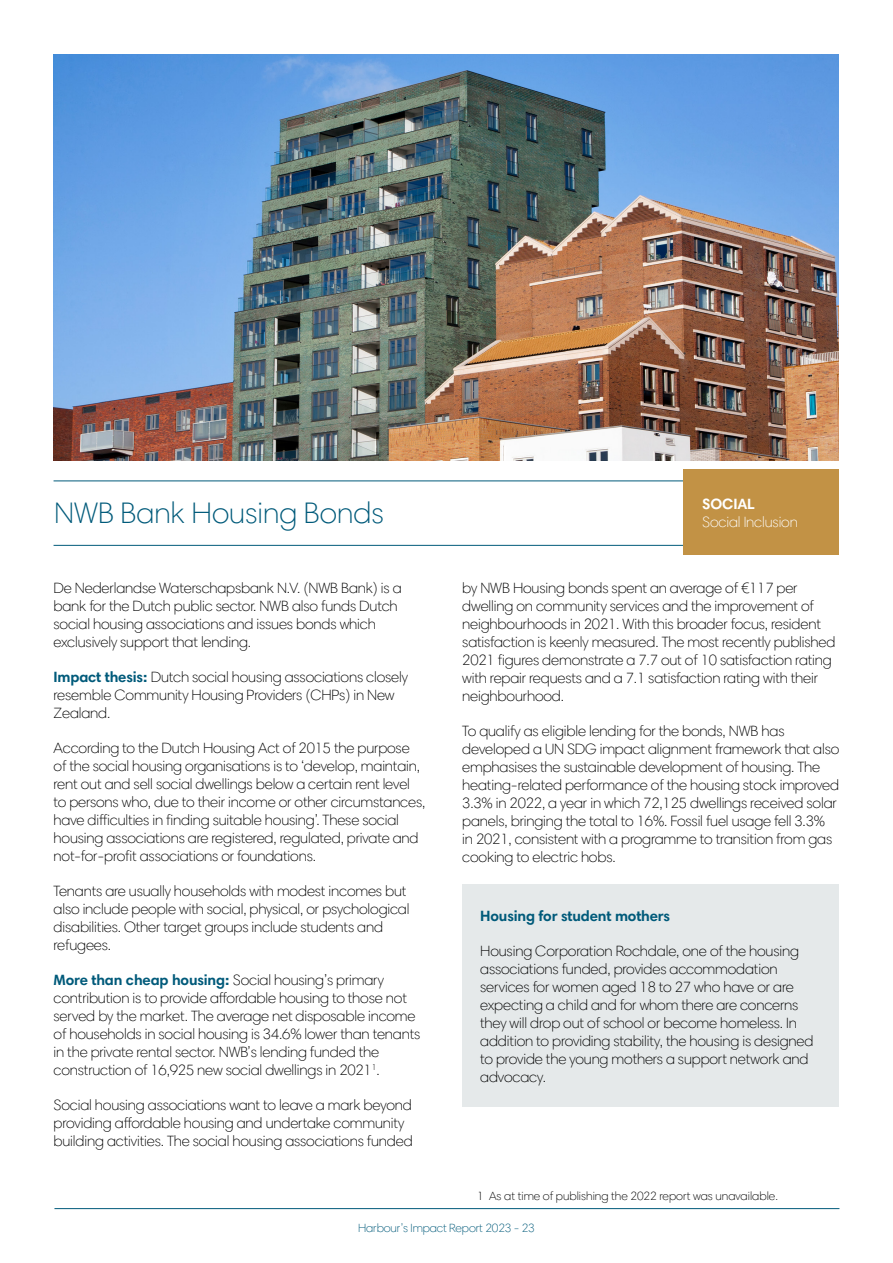
<style>
.page{position:relative;width:893px;height:1263px;background:#fff}
.page>*{position:absolute;margin:0;border:0;box-sizing:border-box;transform-origin:0 0}
.t1{font:300 30px "Harmonia Sans Std";color:#005a7a}
.t2{font:300 15px/18px "Harmonia Sans Std";letter-spacing:-.01em;color:#000}
.t3{font:700 15px "Harmonia Sans Std";letter-spacing:-.01em;color:#005a7a}
.t4{font:300 15px "Harmonia Sans Std";letter-spacing:-.01em;color:#fff}
.t5{font:700 15px "Harmonia Sans Std";letter-spacing:-.01em;color:#fff}
.t6{font:300 12px "Harmonia Sans Std";color:#000}
.t7{font:300 12px "Harmonia Sans Std";letter-spacing:-.01em;color:#005a7a}
.s1{font-weight:700;color:#005a7a}
</style>
<div class="page">
<hr style="left:54px;top:1208px;width:785px;height:1px;background:#005a7a">
<div style="left:462px;top:884px;width:376px;height:223px;background:#e5e9ea"></div>
<img style="left:54px;top:54px;width:784px;height:406px">
<hr style="left:54px;top:480px;width:755px;height:1px;background:#005a7a">
<hr style="left:54px;top:545px;width:755px;height:1px;background:#005a7a">
<div style="left:683px;top:469px;width:155px;height:86px;background:#c29245"></div>
<h1 class="t1" style="left:54px;top:495px;width:331px">NWB Bank Housing Bonds</h1>
<p class="t2" style="left:54px;top:579px;width:350px">De Nederlandse Waterschapsbank N.V. (NWB Bank) is a bank for the Dutch public sector. NWB also funds Dutch social housing associations and issues bonds which exclusively support that lending.</p>
<p class="t2" style="left:54px;top:668px;width:356px"><span class="s1">Impact thesis:</span> Dutch social housing associations closely resemble Community Housing Providers (CHPs) in New<br>Zealand.</p>
<p class="t2" style="left:54px;top:739px;width:373px">According to the Dutch Housing Act of 2015 the purpose of the social housing organisations is to ‘develop, maintain, rent out and sell social dwellings below a certain rent level to persons who, due to their income or other circumstances, have difficulties in finding suitable housing’. These social housing associations are registered, regulated, private and not-for-profit associations or foundations.</p>
<p class="t2" style="left:54px;top:882px;width:357px">Tenants are usually households with modest incomes but also include people with social, physical, or psychological disabilities. Other target groups include students and refugees.</p>
<p class="t2" style="left:54px;top:971px;width:368px"><span class="s1">More than cheap housing:</span> Social housing’s primary contribution is to provide affordable housing to those not served by the market. The average net disposable income of households in social housing is 34.6% lower than tenants in the private rental sector. NWB’s lending funded the construction of 16,925 new social dwellings in 2021<sup>1</sup>.</p>
<p class="t2" style="left:54px;top:1096px;width:361px">Social housing associations want to leave a mark beyond providing affordable housing and undertake community building activities. The social housing associations funded</p>
<p class="t5" style="left:702px;top:495px;width:54px">SOCIAL</p>
<p class="t4" style="left:702px;top:513px;width:97px">Social Inclusion</p>
<p class="t2" style="left:462px;top:579px;width:375px">by NWB Housing bonds spent an average of €117 per dwelling on community services and the improvement of neighbourhoods in 2021. With this broader focus, resident satisfaction is keenly measured. The most recently published 2021 figures demonstrate a 7.7 out of 10 satisfaction rating with repair requests and a 7.1 satisfaction rating with their neighbourhood.</p>
<p class="t2" style="left:462px;top:722px;width:379px">To qualify as eligible lending for the bonds, NWB has developed a UN SDG impact alignment framework that also emphasises the sustainable development of housing. The heating-related performance of the housing stock improved 3.3% in 2022, a year in which 72,125 dwellings received solar panels, bringing the total to 16%. Fossil fuel usage fell 3.3% in 2021, consistent with a programme to transition from gas cooking to electric hobs.</p>
<p class="t3" style="left:480px;top:906px;width:191px">Housing for student mothers</p>
<p class="t2" style="left:480px;top:942px;width:335px">Housing Corporation Rochdale, one of the housing associations funded, provides accommodation services for women aged 18 to 27 who have or are expecting a child and for whom there are concerns they will drop out of school or become homeless. In addition to providing stability, the housing is designed to provide the young mothers a support network and advocacy.</p>
<p class="t6" style="left:477px;top:1189px;width:302px">1 As at time of publishing the 2022 report was unavailable.</p>
<p class="t7" style="left:358px;top:1221px;width:178px">Harbour’s Impact Report 2023 - 23</p>
</div>
